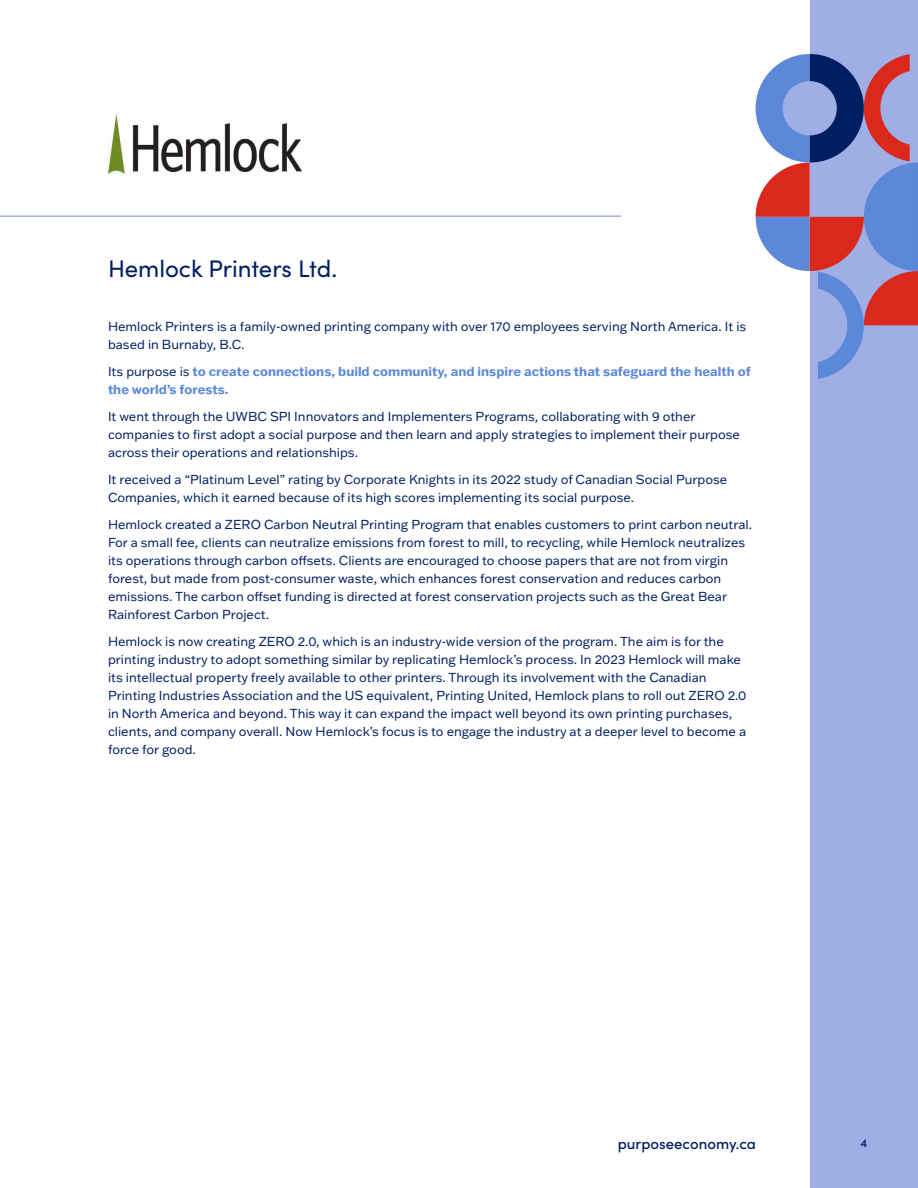
<style>
.page{position:relative;width:918px;height:1188px;background:#fff}
.page>*{position:absolute;margin:0;border:0;box-sizing:border-box;transform-origin:0 0}
.Heading_1_Sofia_16_pt_BLUE{font:24px "Sofia Pro";color:#001e62}
.t1{font:500 15px "Sofia Pro";color:#001e62}
.Body_Copy_Franklin_Gothic_8_5_pt{font:12.75px/18px "Franklin Gothic ATF";color:#001e62}
.Body_Copy_Franklin_Gothic_8_5_pt-2{font:700 12.75px/18px "Franklin Gothic ATF";color:#5c88da}
.t2{font:500 12px "Sofia Pro";color:#001e62}
.s1{font-weight:400;color:#001e62}
</style>
<div class="page">
<div style="left:810px;top:0;width:108px;height:1188px;background:#9faee5"></div>
<svg style="left:756px;top:54px;width:162px;height:325px"></svg>
<hr style="left:0;top:215px;width:621px;height:2px;background:#9faee5">
<img style="left:108px;top:115px;width:193px;height:58px">
<p class="Heading_1_Sofia_16_pt_BLUE" style="left:108px;top:251px;width:231px">Hemlock Printers Ltd.</p>
<p class="Body_Copy_Franklin_Gothic_8_5_pt" style="left:108px;top:317px;width:640px">Hemlock Printers is a family-owned printing company with over 170 employees serving North America. It is based in Burnaby, B.C.</p>
<p class="Body_Copy_Franklin_Gothic_8_5_pt-2" style="left:108px;top:362px;width:644px"><span class="s1">Its purpose is</span> to create connections, build community, and inspire actions that safeguard the health of the world’s forests.</p>
<p class="Body_Copy_Franklin_Gothic_8_5_pt" style="left:108px;top:407px;width:634px">It went through the UWBC SPI Innovators and Implementers Programs, collaborating with 9 other companies to first adopt a social purpose and then learn and apply strategies to implement their purpose across their operations and relationships.</p>
<p class="Body_Copy_Franklin_Gothic_8_5_pt" style="left:108px;top:470px;width:621px">It received a “Platinum Level” rating by Corporate Knights in its 2022 study of Canadian Social Purpose<br>Companies, which it earned because of its high scores implementing its social purpose.</p>
<p class="Body_Copy_Franklin_Gothic_8_5_pt" style="left:108px;top:515px;width:646px">Hemlock created a ZERO Carbon Neutral Printing Program that enables customers to print carbon neutral.<br>For a small fee, clients can neutralize emissions from forest to mill, to recycling, while Hemlock neutralizes its operations through carbon offsets. Clients are encouraged to choose papers that are not from virgin forest, but made from post-consumer waste, which enhances forest conservation and reduces carbon emissions. The carbon offset funding is directed at forest conservation projects such as the Great Bear Rainforest Carbon Project.</p>
<p class="Body_Copy_Franklin_Gothic_8_5_pt" style="left:108px;top:632px;width:640px">Hemlock is now creating ZERO 2.0, which is an industry-wide version of the program. The aim is for the printing industry to adopt something similar by replicating Hemlock’s process. In 2023 Hemlock will make its intellectual property freely available to other printers. Through its involvement with the Canadian Printing Industries Association and the US equivalent, Printing United, Hemlock plans to roll out ZERO 2.0 in North America and beyond. This way it can expand the impact well beyond its own printing purchases, clients, and company overall. Now Hemlock’s focus is to engage the industry at a deeper level to become a force for good.</p>
<p class="t1" style="left:618px;top:1133px;width:140px">purposeeconomy.ca</p>
<p class="t2" style="left:861px;top:1134px;width:8px">4</p>
</div>
